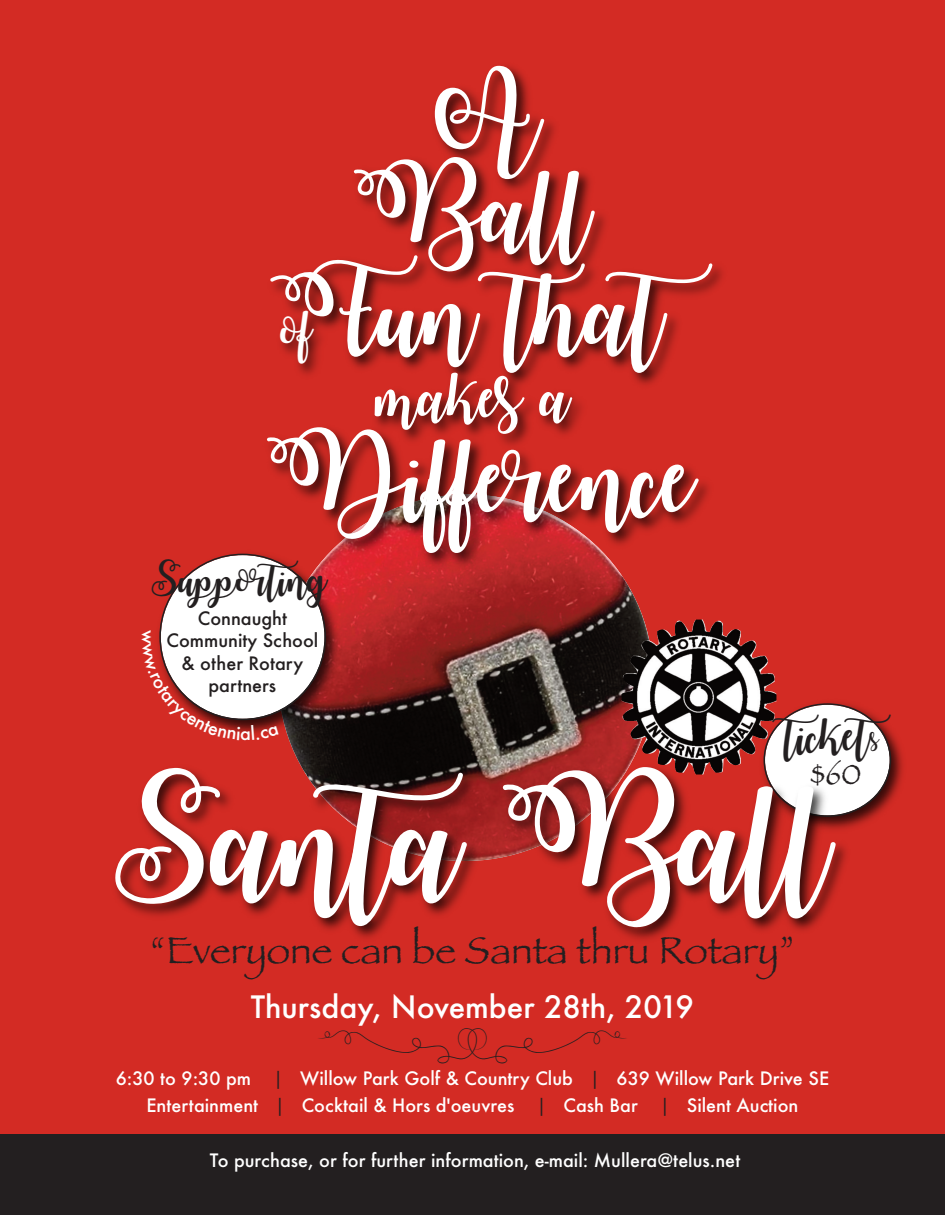
<style>
.page{position:relative;width:945px;height:1215px;background:#fff}
.page>*{position:absolute;margin:0;border:0;box-sizing:border-box;transform-origin:0 0}
.t1{font:126px "Watermelon Script Demo";color:#fff}
.t2{font:90px/91.8px "Watermelon Script Demo";letter-spacing:.005em;color:#fff;text-align:center}
.t3{font:54px "Watermelon Script Demo";letter-spacing:.01em;color:#fff}
.t4{font:39px "Papyrus";color:#231f20}
.t5{font:39px "Watermelon Script Demo";letter-spacing:.01em;color:#231f20}
.t6{font:36px "Fromthis Moment";color:#231f20}
.t7{font:34.5px "Watermelon Script Demo";letter-spacing:.01em;color:#231f20}
.t8{font:500 30px "Futura";color:#fff}
.t9{font:30px "Papyrus";color:#231f20}
.t10{font:500 18px/27.3px "Futura";color:#fff;text-align:center}
.t11{font:500 18px/22.5px "Futura";color:#231f20;text-align:center}
.t12{font:18px "Watermelon Script Demo";color:#231f20}
.s1{font-size:42px}
.s2{font-family:"Watermelon Script Demo";font-size:39px;color:#fff}
.s3{font-weight:400;color:#231f20}
</style>
<div class="page">
<div style="left:0;top:0;width:945px;height:1164px;background:#d32b24"></div>
<img style="left:289px;top:603px;width:355px;height:153px">
<img style="left:270px;top:66px;width:453px;height:537px">
<img style="left:622px;top:620px;width:154px;height:136px">
<div style="left:0;top:1134px;width:945px;height:81px;background:#231f20"></div>
<img style="left:756px;top:697px;width:146px;height:59px">
<svg style="left:764px;top:703px;width:127px;height:53px"></svg>
<img style="left:115px;top:756px;width:788px;height:184px">
<img style="left:270px;top:548px;width:75px;height:192px">
<img style="left:236px;top:552px;width:143px;height:128px">
<svg style="left:159px;top:554px;width:167px;height:186px"></svg>
<h2 class="t2" style="left:354px;top:72px;width:238px">A<br>Ball</h2>
<h2 class="t2" style="left:270px;top:266px;width:473px">F<span class="s1">of</span> un that</h2>
<h3 class="t3" style="left:375px;top:365px;width:196px">makes a</h3>
<h2 class="t2" style="left:267px;top:432px;width:429px">Difference</h2>
<h3 class="t7" style="left:152px;top:559px;width:177px">Supporting</h3>
<p class="t10" style="left:162px;top:630px;width:15px;rotate:90deg">w</p>
<p class="t11" style="left:166px;top:607px;width:153px">Connaught<br>Community School &amp; other Rotary partners</p>
<h3 class="t5" style="left:785px;top:713px;width:120px">ticket</h3>
<h3 class="t9" style="left:793px;top:756px;width:69px"><span class="s2">..</span>$60</h3>
<p class="t10" style="left:240px;top:720px;width:12px">a</p>
<p class="t12" style="left:871px;top:728px;width:9px">s</p>
<h1 class="t1" style="left:115px;top:767px;width:716px">Santa Ball</h1>
<h3 class="t4" style="left:149px;top:927px;width:647px">“Everyone can be Santa thru Rotary”</h3>
<h3 class="t8" style="left:251px;top:990px;width:445px">Thursday, November 28th, 2019</h3>
<h3 class="t6" style="left:317px;top:1030px;width:167px">=</h3>
<p class="t10" style="left:116px;top:1065px;width:715px">6:30 to 9:30 pm <span class="s3">|</span> Willow Park Golf &amp; Country Club <span class="s3">|</span> 639 Willow Park Drive SE<br>Entertainment <span class="s3">|</span> Cocktail &amp; Hors d'oeuvres <span class="s3">|</span> Cash Bar <span class="s3">|</span> Silent Auction</p>
<p class="t10" style="left:210px;top:1147px;width:532px">To purchase, or for further information, e-mail: Mullera@telus.net</p>
</div>
